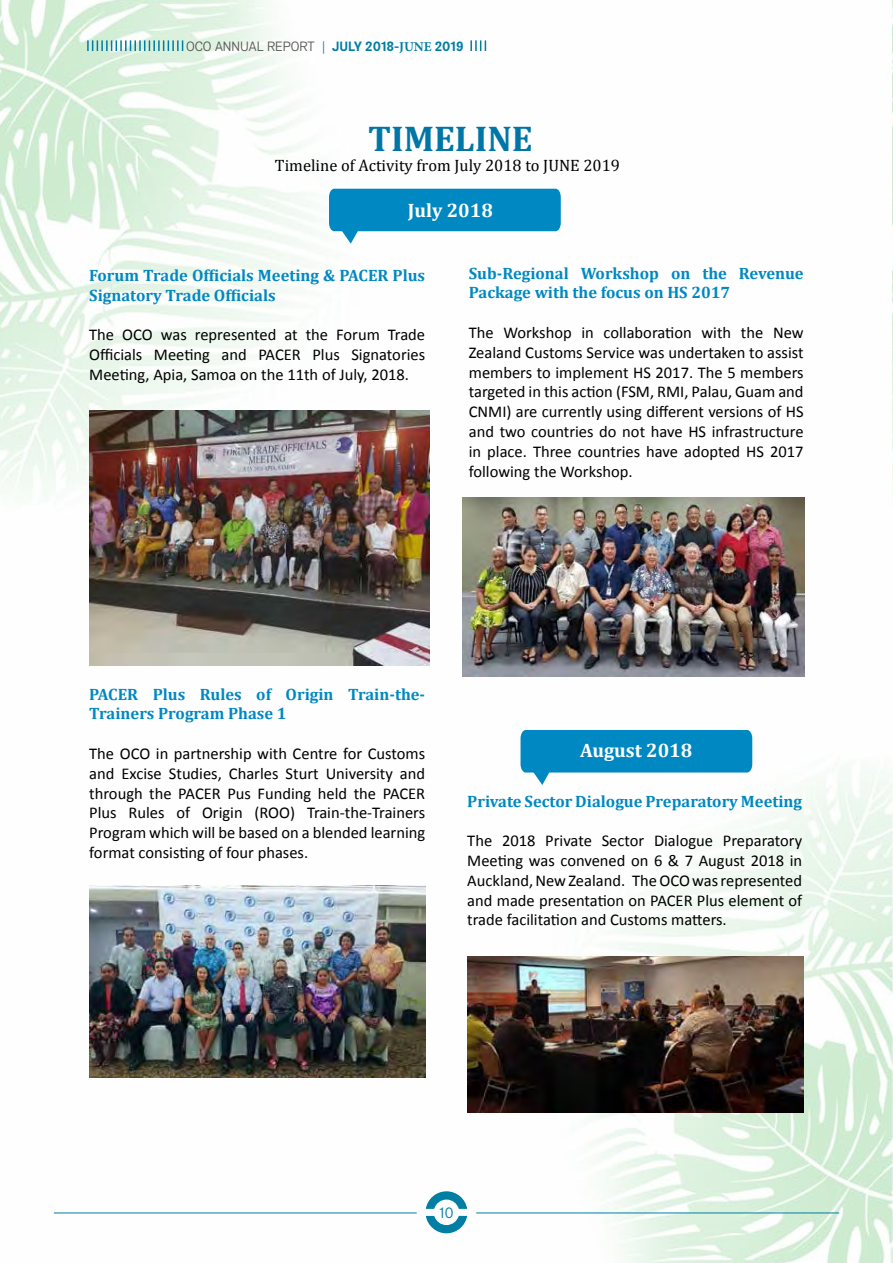
<style>
.page{position:relative;width:893px;height:1263px;background:#fff}
.page>*{position:absolute;margin:0;border:0;box-sizing:border-box;transform-origin:0 0}
.t1{font:700 36px "Cambria";color:#0076a7}
.t2{font:700 19.5px "Cambria";color:#fff}
.t3{font:16.5px/19.8px "Calibri";color:#000;text-align:justify}
.t4{font:700 16.5px/19.8px "Cambria";color:#0088c2}
.t5{font:16.5px "Cambria";color:#000}
.t6{font:15px "Air";color:#007da2}
.t7{font:13.5px "Air";color:#575756}
.s1{color:#007da2}
.s2{font-weight:700;color:#007da2}
.s3{font-family:"Minion Pro";font-weight:700;color:#007da2}
</style>
<div class="page">
<img style="left:0;top:0;width:893px;height:1263px">
<svg style="left:470px;top:40px;width:16px;height:11px"></svg>
<svg style="left:87px;top:40px;width:96px;height:11px"></svg>
<hr style="left:54px;top:1213px;width:363px;height:1px;background:#007da2">
<hr style="left:476px;top:1213px;width:363px;height:1px;background:#007da2">
<svg style="left:426px;top:1191px;width:41px;height:18px"></svg>
<svg style="left:426px;top:1216px;width:41px;height:17px"></svg>
<svg style="left:520px;top:730px;width:232px;height:55px"></svg>
<svg style="left:329px;top:189px;width:232px;height:55px"></svg>
<img style="left:89px;top:410px;width:341px;height:256px">
<img style="left:89px;top:886px;width:336px;height:192px">
<img style="left:462px;top:497px;width:342px;height:179px">
<img style="left:467px;top:956px;width:337px;height:157px">
<p class="t7" style="left:186px;top:38px;width:279px">OCO ANNUAL REPORT <span class="s1">|</span> <span class="s2">JULY 2018-</span><span class="s3">JUNE</span> <span class="s2">2019</span></p>
<h1 class="t1" style="left:368px;top:114px;width:166px">TIMELINE</h1>
<p class="t5" style="left:275px;top:156px;width:346px">Timeline of Activity from July 2018 to JUNE 2019</p>
<p class="t2" style="left:408px;top:197px;width:87px">July 2018</p>
<p class="t4" style="left:89px;top:265px;width:337px">Forum Trade Officials Meeting &amp; PACER Plus<br>Signatory Trade Officials</p>
<p class="t3" style="left:89px;top:325px;width:337px">The OCO was represented at the Forum Trade Officials Meeting and PACER Plus Signatories Meeting, Apia, Samoa on the 11th of July, 2018.</p>
<p class="t4" style="left:469px;top:263px;width:336px">Sub-Regional Workshop on the Revenue<br>Package with the focus on HS 2017</p>
<p class="t3" style="left:469px;top:323px;width:336px">The Workshop in collaboration with the New Zealand Customs Service was undertaken to assist members to implement HS 2017. The 5 members targeted in this action (FSM, RMI, Palau, Guam and CNMI) are currently using different versions of HS and two countries do not have HS infrastructure in place. Three countries have adopted HS 2017 following the Workshop.</p>
<p class="t4" style="left:89px;top:683px;width:337px">PACER Plus Rules of Origin Train-the-<br>Trainers Program Phase 1</p>
<p class="t3" style="left:89px;top:744px;width:337px">The OCO in partnership with Centre for Customs and Excise Studies, Charles Sturt University and through the PACER Pus Funding held the PACER Plus Rules of Origin (ROO) Train-the-Trainers Program which will be based on a blended learning format consisting of four phases.</p>
<p class="t2" style="left:580px;top:736px;width:114px">August 2018</p>
<p class="t4" style="left:467px;top:790px;width:336px">Private Sector Dialogue Preparatory Meeting</p>
<p class="t3" style="left:467px;top:831px;width:336px">The 2018 Private Sector Dialogue Preparatory Meeting was convened on 6 &amp; 7 August 2018 in Auckland, New Zealand. The OCO was represented and made presentation on PACER Plus element of trade facilitation and Customs matters.</p>
<p class="t6" style="left:439px;top:1203px;width:16px">10</p>
</div>
